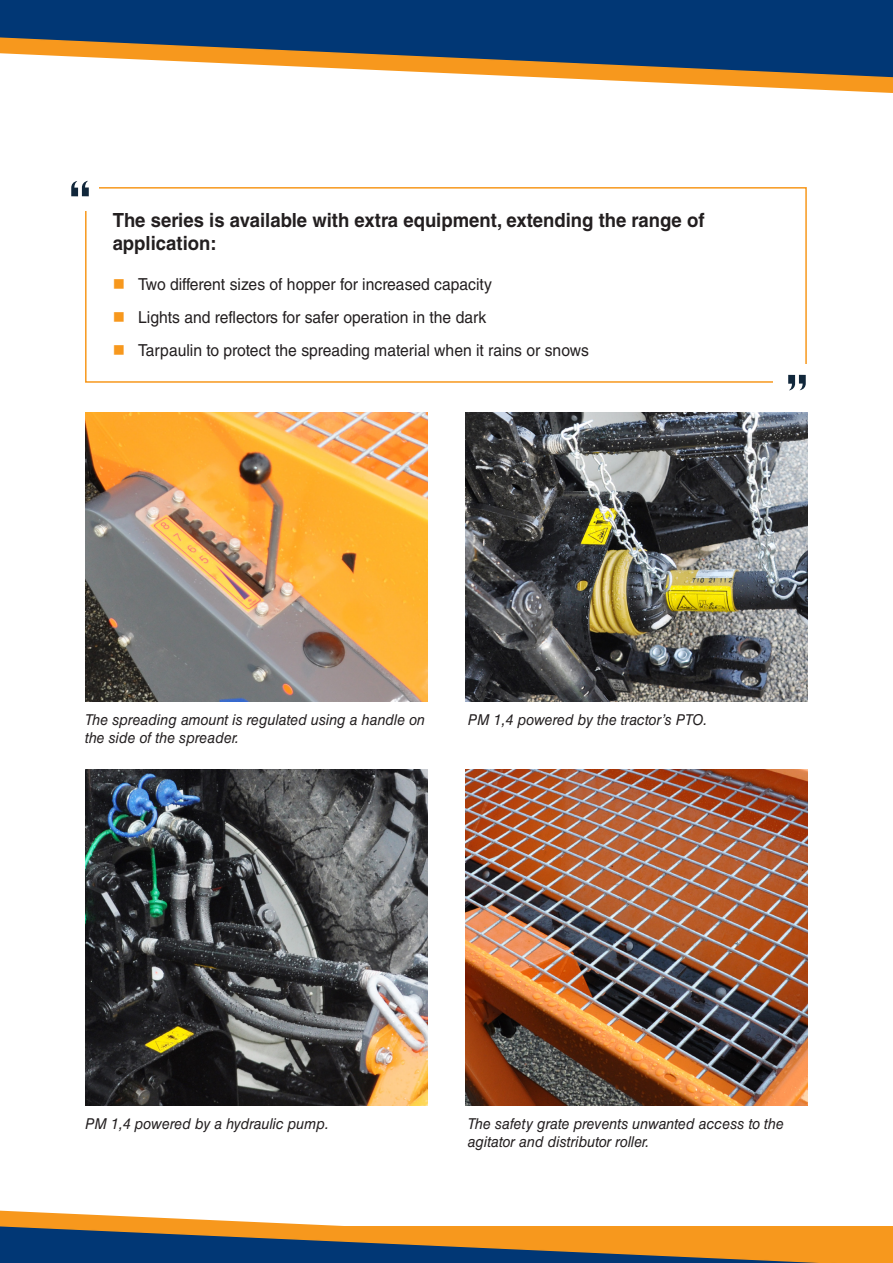
<style>
.page{position:relative;width:893px;height:1263px;background:#fff}
.page>*{position:absolute;margin:0;border:0;box-sizing:border-box;transform-origin:0 0}
.t1{font:700 19.5px/23.4px "Helvetica LT Std";color:#231f20;scale:.95 1}
.t2{font:16.5px "Helvetica LT Std";color:#231f20;scale:.95 1}
.t3{font:italic 15px/18px "Helvetica LT Std";color:#231f20;scale:.95 1}
.s1{color:#f7981d}
</style>
<div class="page">
<svg style="left:0;top:1210px;width:893px;height:53px"></svg>
<svg style="left:0;top:0;width:893px;height:88px"></svg>
<div style="left:85px;top:187px;width:722px;height:196px;border:2px solid #f7981d"></div>
<div style="left:773px;top:365px;width:35px;height:34px;background:#fff"></div>
<svg style="left:788px;top:375px;width:18px;height:15px"></svg>
<div style="left:71px;top:181px;width:28px;height:29px;background:#fff"></div>
<svg style="left:71px;top:181px;width:18px;height:15px"></svg>
<img style="left:85px;top:412px;width:342px;height:290px">
<img style="left:466px;top:412px;width:342px;height:290px">
<img style="left:85px;top:770px;width:342px;height:336px">
<img style="left:466px;top:770px;width:342px;height:336px">
<p class="t1" style="left:113px;top:208px;width:624px">The series is available with extra equipment, extending the range of application:</p>
<p class="t2" style="left:113px;top:274px;width:401px"><span class="s1">■</span> Two different sizes of hopper for increased capacity</p>
<p class="t2" style="left:113px;top:308px;width:395px"><span class="s1">■</span> Lights and reflectors for safer operation in the dark</p>
<p class="t2" style="left:113px;top:341px;width:503px"><span class="s1">■</span> Tarpaulin to protect the spreading material when it rains or snows</p>
<p class="t3" style="left:85px;top:711px;width:360px">The spreading amount is regulated using a handle on the side of the spreader.</p>
<p class="t3" style="left:468px;top:711px;width:254px">PM 1,4 powered by the tractor’s PTO.</p>
<p class="t3" style="left:85px;top:1115px;width:258px">PM 1,4 powered by a hydraulic pump.</p>
<p class="t3" style="left:468px;top:1115px;width:334px">The safety grate prevents unwanted access to the agitator and distributor roller.</p>
</div>
